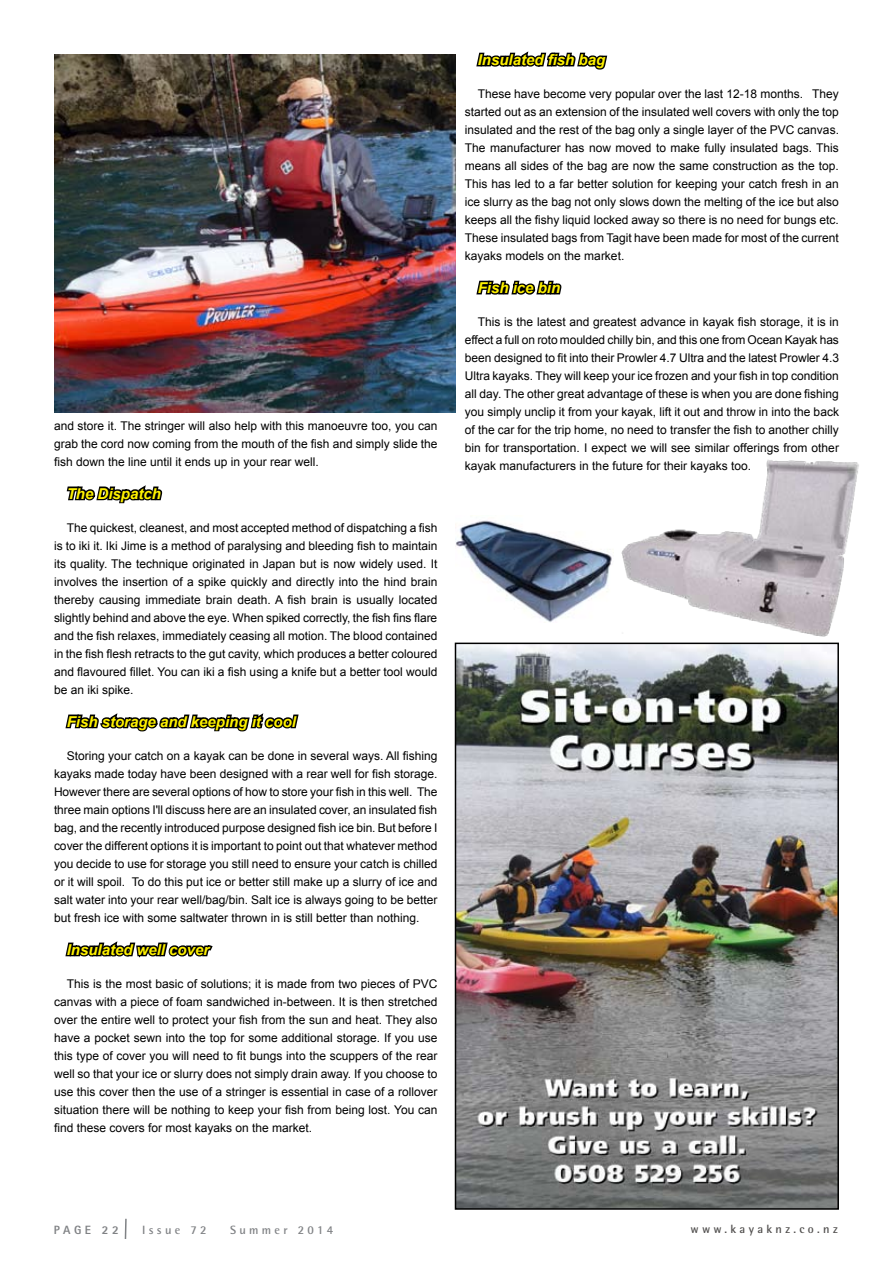
<style>
.page{position:relative;width:893px;height:1263px;background:#fff}
.page>*{position:absolute;margin:0;border:0;box-sizing:border-box;transform-origin:0 0}
.t1{font:italic 700 15px "Arial";color:#fff200}
.t2{font:12px/18px "Arial";color:#000;text-align:justify}
.t3{font:700 12px "Rotis Semi Sans";letter-spacing:.28em;color:#808285}
.t4{font:700 12px "Rotis Semi Sans";letter-spacing:.28em;color:#52504f}
.t5{font:800 12px "Rotis Sans Serif";letter-spacing:.295em;color:#808285}
</style>
<div class="page">
<svg style="left:124px;top:1218px;width:3px;height:21px"></svg>
<svg style="left:66px;top:485px;width:97px;height:19px"></svg>
<svg style="left:65px;top:713px;width:234px;height:19px"></svg>
<svg style="left:65px;top:941px;width:148px;height:17px"></svg>
<svg style="left:476px;top:51px;width:132px;height:19px"></svg>
<svg style="left:476px;top:280px;width:86px;height:15px"></svg>
<img style="left:458px;top:646px;width:378px;height:561px">
<div style="left:455px;top:643px;width:384px;height:567px;border:2px solid #000"></div>
<img style="left:455px;top:520px;width:150px;height:102px">
<img style="left:605px;top:460px;width:254px;height:177px">
<img style="left:54px;top:54px;width:401px;height:358px">
<p class="t2" style="left:54px;top:416px;width:385px">and store it. The stringer will also help with this manoeuvre too, you can grab the cord now coming from the mouth of the fish and simply slide the fish down the line until it ends up in your rear well.</p>
<p class="t1" style="left:67px;top:483px;width:96px">The Dispatch</p>
<p class="t2" style="left:54px;top:518px;width:385px;text-indent:13px">The quickest, cleanest, and most accepted method of dispatching a fish is to iki it. Iki Jime is a method of paralysing and bleeding fish to maintain its quality. The technique originated in Japan but is now widely used. It involves the insertion of a spike quickly and directly into the hind brain thereby causing immediate brain death. A fish brain is usually located slightly behind and above the eye. When spiked correctly, the fish fins flare and the fish relaxes, immediately ceasing all motion. The blood contained in the fish flesh retracts to the gut cavity, which produces a better coloured and flavoured fillet. You can iki a fish using a knife but a better tool would be an iki spike.</p>
<p class="t1" style="left:67px;top:711px;width:231px">Fish storage and keeping it cool</p>
<p class="t2" style="left:54px;top:746px;width:385px;text-indent:13px">Storing your catch on a kayak can be done in several ways. All fishing kayaks made today have been designed with a rear well for fish storage.<br>However there are several options of how to store your fish in this well. The three main options I'll discuss here are an insulated cover, an insulated fish bag, and the recently introduced purpose designed fish ice bin. But before I cover the different options it is important to point out that whatever method you decide to use for storage you still need to ensure your catch is chilled or it will spoil. To do this put ice or better still make up a slurry of ice and salt water into your rear well/bag/bin. Salt ice is always going to be better but fresh ice with some saltwater thrown in is still better than nothing.</p>
<p class="t1" style="left:67px;top:939px;width:144px">Insulated well cover</p>
<p class="t2" style="left:54px;top:974px;width:385px;text-indent:13px">This is the most basic of solutions; it is made from two pieces of PVC canvas with a piece of foam sandwiched in-between. It is then stretched over the entire well to protect your fish from the sun and heat. They also have a pocket sewn into the top for some additional storage. If you use this type of cover you will need to fit bungs into the scuppers of the rear well so that your ice or slurry does not simply drain away. If you choose to use this cover then the use of a stringer is essential in case of a rollover situation there will be nothing to keep your fish from being lost. You can find these covers for most kayaks on the market.</p>
<p class="t1" style="left:478px;top:50px;width:129px">Insulated fish bag</p>
<p class="t2" style="left:465px;top:85px;width:376px;text-indent:13px">These have become very popular over the last 12-18 months. They started out as an extension of the insulated well covers with only the top insulated and the rest of the bag only a single layer of the PVC canvas.<br>The manufacturer has now moved to make fully insulated bags. This means all sides of the bag are now the same construction as the top.<br>This has led to a far better solution for keeping your catch fresh in an ice slurry as the bag not only slows down the melting of the ice but also keeps all the fishy liquid locked away so there is no need for bungs etc.<br>These insulated bags from Tagit have been made for most of the current kayaks models on the market.</p>
<p class="t1" style="left:478px;top:278px;width:84px">Fish ice bin</p>
<p class="t2" style="left:465px;top:313px;width:376px;text-indent:13px">This is the latest and greatest advance in kayak fish storage, it is in effect a full on roto moulded chilly bin, and this one from Ocean Kayak has been designed to fit into their Prowler 4.7 Ultra and the latest Prowler 4.3<br>Ultra kayaks. They will keep your ice frozen and your fish in top condition all day. The other great advantage of these is when you are done fishing you simply unclip it from your kayak, lift it out and throw in into the back of the car for the trip home, no need to transfer the fish to another chilly bin for transportation. I expect we will see similar offerings from other kayak manufacturers in the future for their kayaks too.</p>
<p class="t5" style="left:54px;top:1222px;width:66px">PAGE 22</p>
<p class="t3" style="left:142px;top:1222px;width:66px">Issue 72</p>
<p class="t3" style="left:230px;top:1222px;width:105px">Summer 2014</p>
<p class="t4" style="left:690px;top:1221px;width:149px">www.kayaknz.co.nz</p>
</div>
